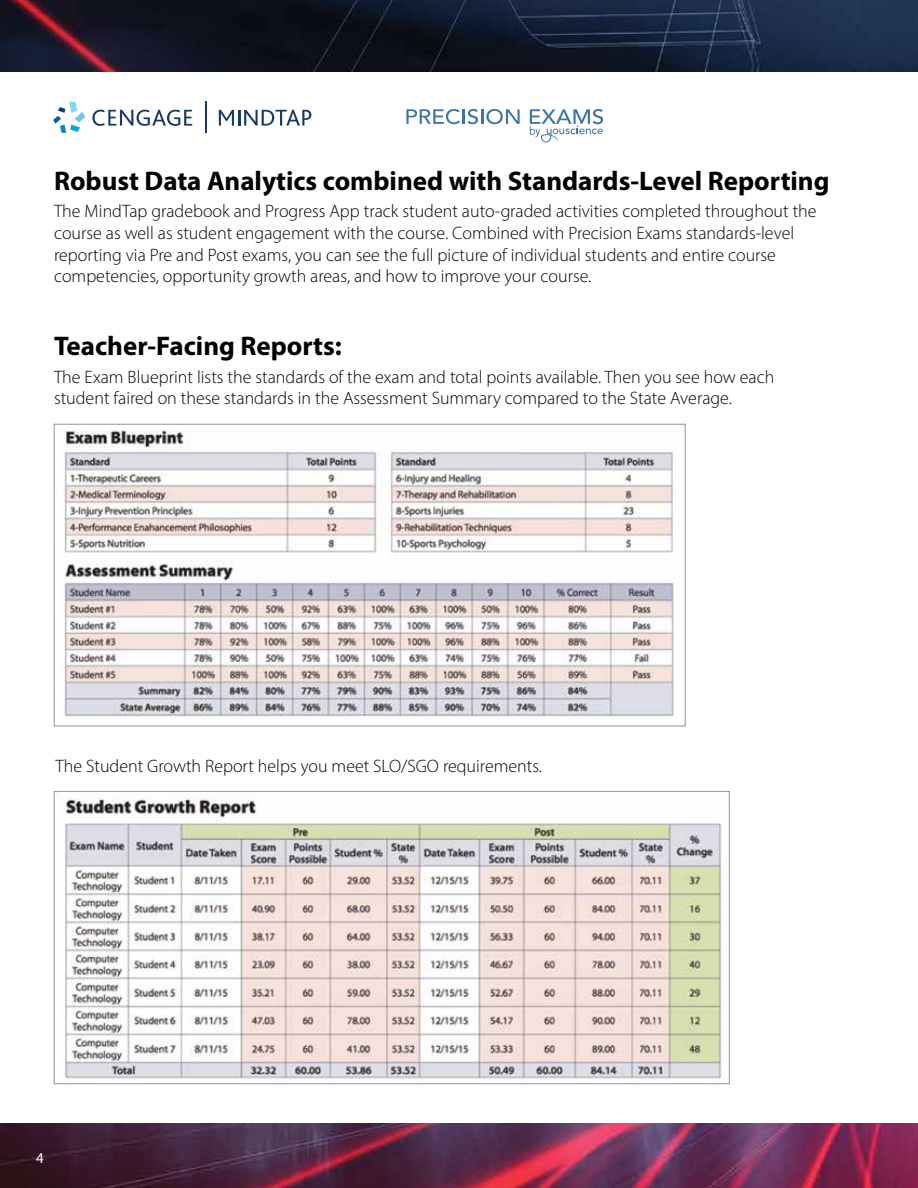
<style>
.page{position:relative;width:918px;height:1188px;background:#fff}
.page>*{position:absolute;margin:0;border:0;box-sizing:border-box;transform-origin:0 0}
.t1{font:700 27px "Myriad Pro";color:#000}
.t2{font:300 18px/21.6px "Myriad Pro";color:#000}
.t3{font:15px "Myriad Pro";color:#fff}
</style>
<div class="page">
<img style="left:0;top:1123px;width:918px;height:65px">
<img style="left:62px;top:430px;width:612px;height:287px">
<img style="left:61px;top:798px;width:666px;height:284px">
<img style="left:0;top:0;width:918px;height:72px">
<svg style="left:53px;top:102px;width:32px;height:31px"></svg>
<svg style="left:92px;top:110px;width:100px;height:16px"></svg>
<svg style="left:219px;top:110px;width:92px;height:16px"></svg>
<hr style="left:205px;top:102px;width:1px;height:31px;background:#173a64">
<svg style="left:406px;top:109px;width:114px;height:15px"></svg>
<svg style="left:530px;top:109px;width:73px;height:34px"></svg>
<h1 class="t1" style="left:54px;top:163px;width:777px">Robust Data Analytics combined with Standards-Level Reporting</h1>
<p class="t2" style="left:54px;top:200px;width:764px">The MindTap gradebook and Progress App track student auto-graded activities completed throughout the course as well as student engagement with the course. Combined with Precision Exams standards-level reporting via Pre and Post exams, you can see the full picture of individual students and entire course competencies, opportunity growth areas, and how to improve your course.</p>
<h1 class="t1" style="left:54px;top:328px;width:289px">Teacher-Facing Reports:</h1>
<p class="t2" style="left:54px;top:366px;width:722px">The Exam Blueprint lists the standards of the exam and total points available. Then you see how each student faired on these standards in the Assessment Summary compared to the State Average.</p>
<p class="t2" style="left:56px;top:755px;width:488px">The Student Growth Report helps you meet SLO/SGO requirements.</p>
<p class="t3" style="left:36px;top:1149px;width:9px">4</p>
</div>
